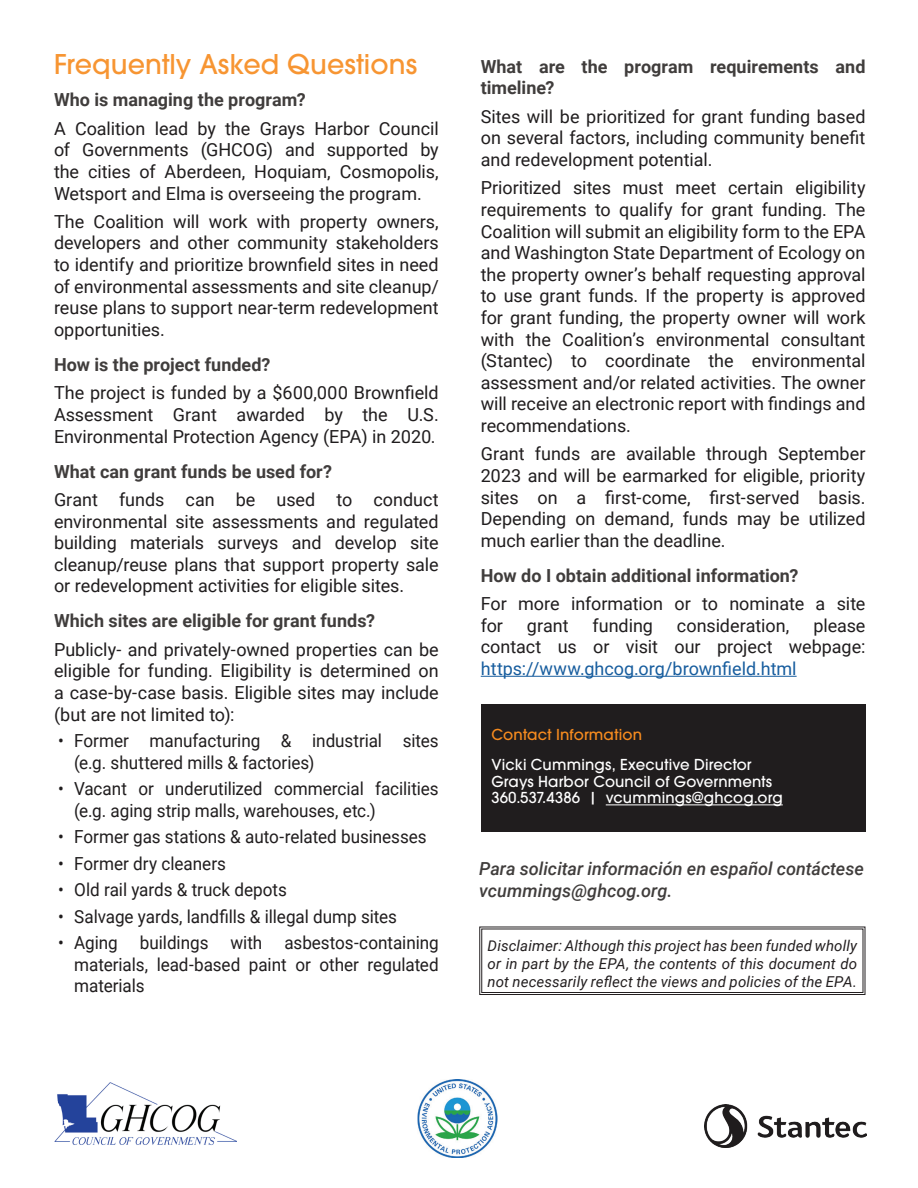
<style>
.page{position:relative;width:918px;height:1188px;background:#fff}
.page>*{position:absolute;margin:0;border:0;box-sizing:border-box;transform-origin:0 0}
.t1{font:500 27px "ITC Avant Garde Pro";color:#f79532}
.t2{font:18px/21.6px "Roboto";letter-spacing:-.005em;color:#201d1e;text-align:justify}
.t3{font:18px/21.6px "Roboto";letter-spacing:-.005em;color:#201d1e;scale:.95 1}
.t4{font:700 18px/21.6px "Roboto";color:#403d3c}
.t5{font:italic 500 18px/21.6px "Roboto";color:#403d3c}
.t6{font:18px "Roboto";color:#175d9e}
.t7{font:italic 15px/18px "Roboto";letter-spacing:.005em;color:#231f20;text-align:justify}
.t8{font:500 15px/16.5px "ITC Avant Garde Pro";letter-spacing:.01em;color:#fff}
.t9{font:500 15px "ITC Avant Garde Pro";letter-spacing:.01em;color:#f68b1f}
</style>
<div class="page">
<img style="left:704px;top:1105px;width:162px;height:43px">
<img style="left:418px;top:1079px;width:79px;height:78px">
<img style="left:55px;top:1082px;width:182px;height:63px">
<hr style="left:481px;top:676px;width:316px;height:1px;background:#175d9e">
<svg style="left:479px;top:926px;width:387px;height:69px"></svg>
<div style="left:481px;top:928px;width:382px;height:65px;border:1px solid #231f20"></div>
<div style="left:481px;top:705px;width:385px;height:127px;background:#201d1e"></div>
<hr style="left:606px;top:805px;width:177px;height:1px;background:#fff">
<h1 class="t1" style="left:54px;top:47px;width:365px">Frequently Asked Questions</h1>
<p class="t4" style="left:54px;top:89px;width:253px">Who is managing the program?</p>
<p class="t2" style="left:54px;top:117px;width:386px">A Coalition lead by the Grays Harbor Council of Governments (GHCOG) and supported by the cities of Aberdeen, Hoquiam, Cosmopolis, Wetsport and Elma is overseeing the program.</p>
<p class="t2" style="left:54px;top:210px;width:386px">The Coalition will work with property owners, developers and other community stakeholders to identify and prioritize brownfield sites in need of environmental assessments and site cleanup/ reuse plans to support near-term redevelopment opportunities.</p>
<p class="t4" style="left:54px;top:353px;width:218px">How is the project funded?</p>
<p class="t2" style="left:54px;top:381px;width:386px">The project is funded by a $600,000 Brownfield Assessment Grant awarded by the U.S.<br>Environmental Protection Agency (EPA) in 2020.</p>
<p class="t4" style="left:54px;top:460px;width:280px">What can grant funds be used for?</p>
<p class="t2" style="left:54px;top:488px;width:386px">Grant funds can be used to conduct environmental site assessments and regulated building materials surveys and develop site cleanup/reuse plans that support property sale or redevelopment activities for eligible sites.</p>
<p class="t4" style="left:54px;top:610px;width:323px">Which sites are eligible for grant funds?</p>
<p class="t2" style="left:54px;top:638px;width:386px">Publicly- and privately-owned properties can be eligible for funding. Eligibility is determined on a case-by-case basis. Eligible sites may include (but are not limited to):</p>
<p class="t3" style="left:74px;top:729px;width:385px;text-indent:-16px">• Former manufacturing &amp; industrial sites (e.g. shuttered mills &amp; factories)</p>
<p class="t3" style="left:74px;top:777px;width:385px;text-indent:-16px">• Vacant or underutilized commercial facilities (e.g. aging strip malls, warehouses, etc.)</p>
<p class="t3" style="left:58px;top:825px;width:389px">• Former gas stations &amp; auto-related businesses</p>
<p class="t3" style="left:58px;top:852px;width:178px">• Former dry cleaners</p>
<p class="t3" style="left:58px;top:878px;width:242px">• Old rail yards &amp; truck depots</p>
<p class="t3" style="left:58px;top:905px;width:358px">• Salvage yards, landfills &amp; illegal dump sites</p>
<p class="t3" style="left:74px;top:931px;width:385px;text-align:justify;text-indent:-16px">• Aging buildings with asbestos-containing materials, lead-based paint or other regulated materials</p>
<p class="t4" style="left:481px;top:55px;width:386px">What are the program requirements and timeline?</p>
<p class="t2" style="left:481px;top:105px;width:386px">Sites will be prioritized for grant funding based on several factors, including community benefit and redevelopment potential.</p>
<p class="t2" style="left:481px;top:176px;width:386px">Prioritized sites must meet certain eligibility requirements to qualify for grant funding. The Coalition will submit an eligibility form to the EPA and Washington State Department of Ecology on the property owner’s behalf requesting approval to use grant funds. If the property is approved for grant funding, the property owner will work with the Coalition’s environmental consultant (Stantec) to coordinate the environmental assessment and/or related activities. The owner will receive an electronic report with findings and recommendations.</p>
<p class="t2" style="left:481px;top:442px;width:386px">Grant funds are available through September 2023 and will be earmarked for eligible, priority sites on a first-come, first-served basis.<br>Depending on demand, funds may be utilized much earlier than the deadline.</p>
<p class="t4" style="left:481px;top:564px;width:319px">How do I obtain additional information?</p>
<p class="t2" style="left:481px;top:592px;width:386px">For more information or to nominate a site for</p>
<p class="t2" style="left:527px;top:614px;width:43px">grant</p>
<p class="t2" style="left:593px;top:614px;width:62px">funding</p>
<p class="t2" style="left:677px;top:614px;width:114px">consideration,</p>
<p class="t2" style="left:481px;top:614px;width:386px;text-align:right">please<br>contact us or visit our project webpage:</p>
<p class="t6" style="left:481px;top:656px;width:317px">https://www.ghcog.org/brownfield.html</p>
<p class="t9" style="left:491px;top:725px;width:152px">Contact Information</p>
<p class="t8" style="left:491px;top:757px;width:293px">Vicki Cummings, Executive Director<br>Grays Harbor Council of Governments<br>360.537.4386 | vcummings@ghcog.org</p>
<p class="t5" style="left:479px;top:858px;width:386px">Para solicitar información en español contáctese vcummings@ghcog.org.</p>
<p class="t7" style="left:488px;top:936px;width:371px">Disclaimer: Although this project has been funded wholly or in part by the EPA, the contents of this document do not necessarily reflect the views and policies of the EPA.</p>
</div>
